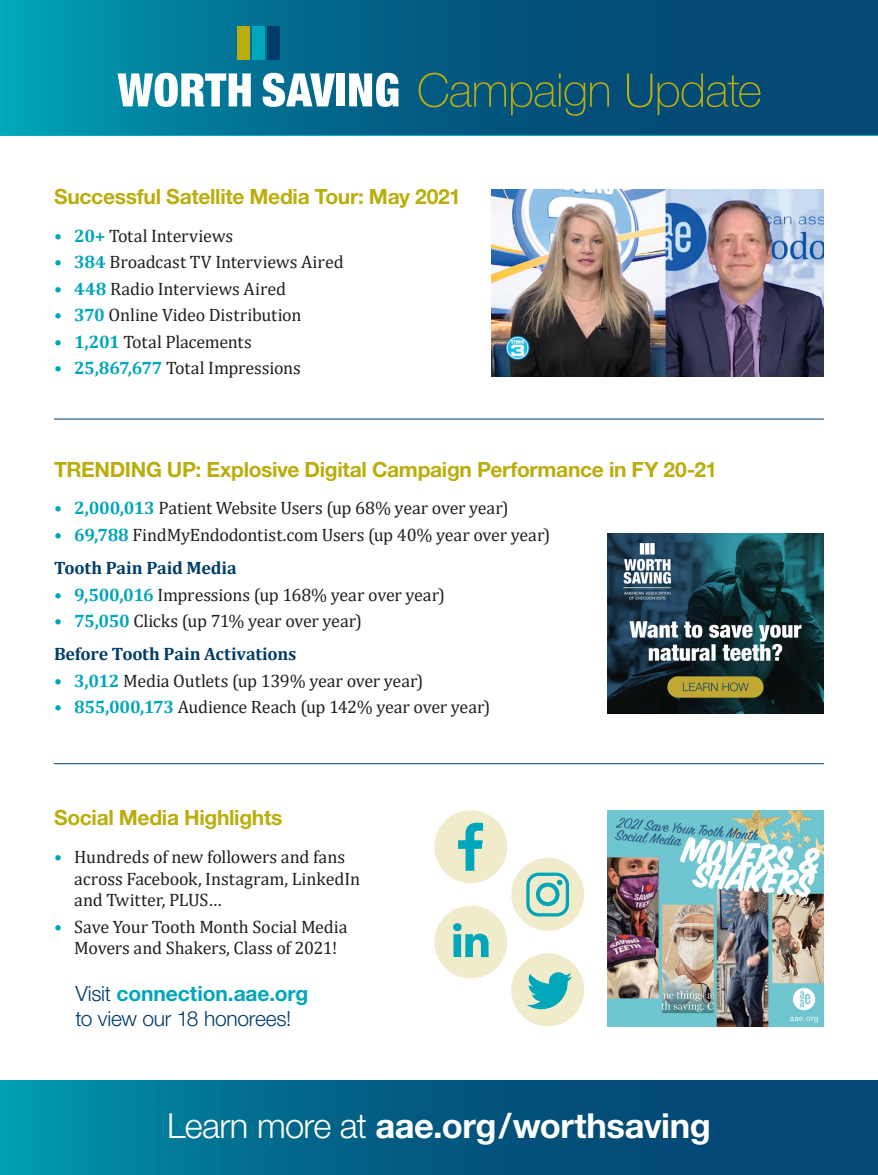
<style>
.page{position:relative;width:878px;height:1175px;background:#fff}
.page>*{position:absolute;margin:0;border:0;box-sizing:border-box;transform-origin:0 0}
.t1{font:700 34.5px "Helvetica Neue LT Std";letter-spacing:-.015em;color:#fff}
._2021_WSHeader{font:700 21px "Helvetica Neue LT Std";letter-spacing:-.015em;color:#bbad0d}
._2021_WSBullets{font:300 21px/25.2px "Helvetica Neue LT Std";letter-spacing:-.015em;color:#003d6a}
.t2{font:18px/21.6px "Cambria";letter-spacing:-.01em;color:#231f20}
._2021_WSBullets-2{font:700 18px "Cambria";letter-spacing:-.01em;color:#003d6a}
.s1{font-weight:700;color:#00a6b9}
.s2{font-weight:300}
</style>
<div class="page">
<svg style="left:0;top:0;width:878px;height:135px;background:#02658a"></svg>
<svg style="left:0;top:1080px;width:878px;height:94px;background:#026186"></svg>
<svg style="left:118px;top:73px;width:133px;height:34px"></svg>
<svg style="left:262px;top:73px;width:73px;height:34px"></svg>
<div style="left:336px;top:73px;width:9px;height:33px;background:#fff"></div>
<svg style="left:349px;top:73px;width:49px;height:34px"></svg>
<div style="left:252px;top:27px;width:12px;height:33px;background:#00a6b9"></div>
<div style="left:237px;top:27px;width:12px;height:33px;background:#bbad0d"></div>
<div style="left:266px;top:27px;width:13px;height:33px;background:#003d6a"></div>
<svg style="left:418px;top:73px;width:342px;height:43px;background:#1b5c6b"></svg>
<hr style="left:54px;top:418px;width:770px;height:1px;background:#003d6a">
<hr style="left:54px;top:763px;width:770px;height:1px;background:#003d6a">
<img style="left:608px;top:810px;width:216px;height:216px">
<div style="left:511px;top:953px;width:73px;height:73px;background:#efebcb;border-radius:50%"></div>
<svg style="left:527px;top:972px;width:45px;height:37px"></svg>
<div style="left:511px;top:858px;width:73px;height:72px;background:#efebcb;border-radius:50%"></div>
<svg style="left:526px;top:872px;width:43px;height:44px"></svg>
<div style="left:434px;top:810px;width:73px;height:73px;background:#efebcb;border-radius:50%"></div>
<svg style="left:458px;top:822px;width:25px;height:48px"></svg>
<div style="left:434px;top:905px;width:73px;height:73px;background:#efebcb;border-radius:50%"></div>
<svg style="left:453px;top:923px;width:35px;height:34px"></svg>
<img style="left:491px;top:189px;width:333px;height:187px">
<img style="left:608px;top:533px;width:216px;height:180px">
<p class="_2021_WSHeader" style="left:54px;top:184px;width:408px">Successful Satellite Media Tour: May 2021</p>
<p class="t2" style="left:54px;top:225px;width:181px"><span class="s1">• 20+</span> Total Interviews</p>
<p class="t2" style="left:54px;top:251px;width:291px"><span class="s1">• 384</span> Broadcast TV Interviews Aired</p>
<p class="t2" style="left:54px;top:278px;width:233px"><span class="s1">• 448</span> Radio Interviews Aired</p>
<p class="t2" style="left:54px;top:304px;width:249px"><span class="s1">• 370</span> Online Video Distribution</p>
<p class="t2" style="left:54px;top:331px;width:199px"><span class="s1">• 1,201</span> Total Placements</p>
<p class="t2" style="left:54px;top:357px;width:248px"><span class="s1">• 25,867,677</span> Total Impressions</p>
<p class="_2021_WSHeader" style="left:54px;top:456px;width:664px">TRENDING UP: Explosive Digital Campaign Performance in FY 20-21</p>
<p class="t2" style="left:54px;top:497px;width:456px"><span class="s1">• 2,000,013</span> Patient Website Users (up 68% year over year)</p>
<p class="t2" style="left:54px;top:524px;width:497px"><span class="s1">• 69,788</span> FindMyEndodontist.com Users (up 40% year over year)</p>
<p class="_2021_WSBullets-2" style="left:54px;top:557px;width:184px">Tooth Pain Paid Media</p>
<p class="t2" style="left:54px;top:583px;width:392px"><span class="s1">• 9,500,016</span> Impressions (up 168% year over year)</p>
<p class="t2" style="left:54px;top:610px;width:309px"><span class="s1">• 75,050</span> Clicks (up 71% year over year)</p>
<p class="_2021_WSBullets-2" style="left:54px;top:643px;width:244px">Before Tooth Pain Activations</p>
<p class="t2" style="left:54px;top:669px;width:371px"><span class="s1">• 3,012</span> Media Outlets (up 139% year over year)</p>
<p class="t2" style="left:54px;top:696px;width:438px"><span class="s1">• 855,000,173</span> Audience Reach (up 142% year over year)</p>
<p class="_2021_WSHeader" style="left:54px;top:804px;width:230px">Social Media Highlights</p>
<p class="t2" style="left:74px;top:846px;width:287px;text-indent:-20px"><span class="s1">•</span> Hundreds of new followers and fans across Facebook, Instagram, LinkedIn and Twitter, PLUS…</p>
<p class="t2" style="left:54px;top:915px;width:295px;text-align:center"><span class="s1">•</span> Save Your Tooth Month Social Media<br>Movers and Shakers, Class of 2021!</p>
<p class="_2021_WSBullets" style="left:75px;top:980px;width:234px">Visit <span class="s1">connection.aae.org </span>to view our 18 honorees!</p>
<p class="t1" style="left:167px;top:1104px;width:545px"><span class="s2">Learn more at</span> aae.org/worthsaving</p>
</div>
